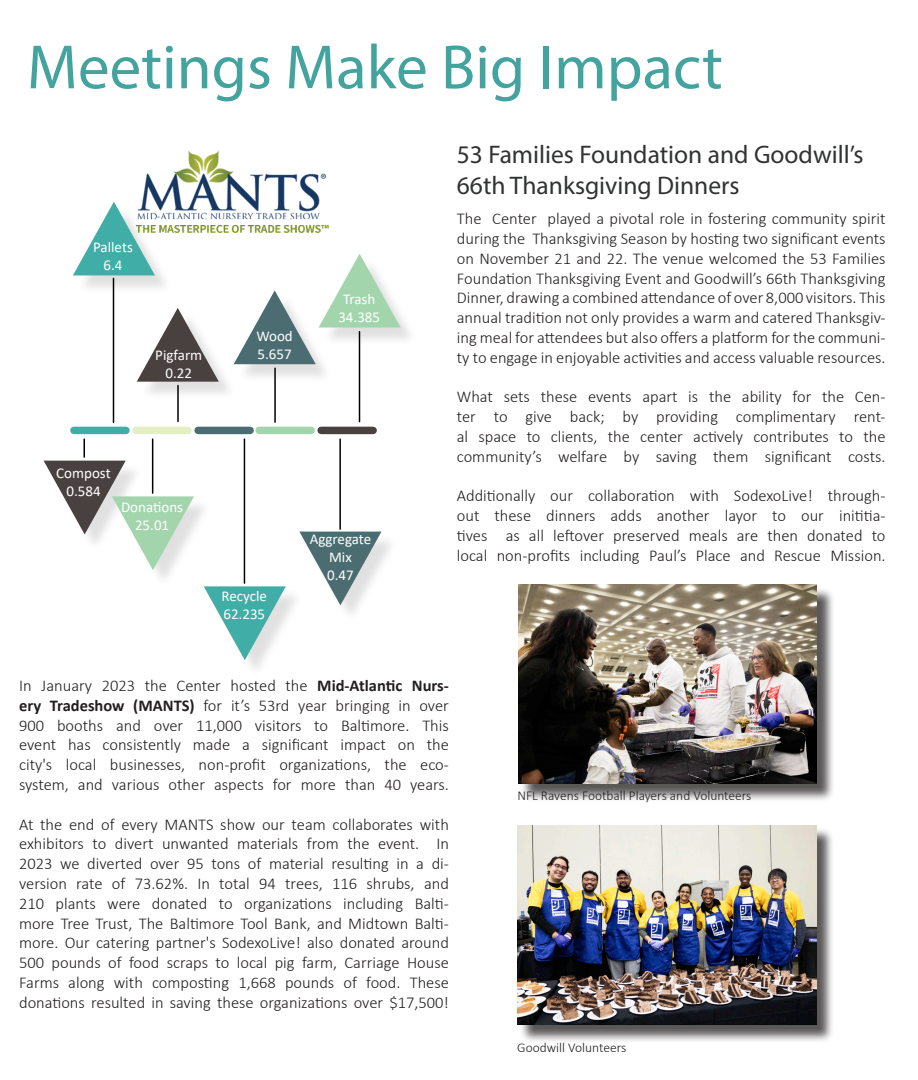
<style>
.page{position:relative;width:918px;height:1080px;background:#fff}
.page>*{position:absolute;margin:0;border:0;box-sizing:border-box;transform-origin:0 0}
.t1{font:63px "Myriad Pro";color:#43a39e}
.t2{font:25.5px "Myriad Pro";color:#313232}
.t3{font:300 16.5px/19.8px "Calibri";color:#231f20;text-align:justify}
.t4{font:15px "Calibri";color:#fff}
.t5{font:300 13.5px "Calibri";color:#231f20}
.s1{font-weight:700}
</style>
<div class="page">
<div style="left:259px;top:427px;width:52px;height:7px;background:#a3d5ad"></div>
<div style="left:321px;top:427px;width:52px;height:7px;background:#494040"></div>
<div style="left:198px;top:427px;width:52px;height:7px;background:#4b6d72"></div>
<div style="left:136px;top:427px;width:52px;height:7px;background:#e4eec3"></div>
<div style="left:74px;top:427px;width:52px;height:7px;background:#40ada7"></div>
<hr style="left:113px;top:278px;width:1px;height:144px;background:#000">
<hr style="left:177px;top:385px;width:2px;height:36px;background:#000">
<hr style="left:244px;top:439px;width:1px;height:144px;background:#000">
<hr style="left:274px;top:368px;width:2px;height:54px;background:#000">
<hr style="left:339px;top:439px;width:2px;height:90px;background:#000">
<hr style="left:359px;top:332px;width:1px;height:90px;background:#000">
<div style="left:76px;top:206px;width:97px;height:88px;background:#231f20;opacity:.14"></div>
<svg style="left:73px;top:202px;width:82px;height:73px"></svg>
<div style="left:140px;top:312px;width:97px;height:88px;background:#231f20;opacity:.14"></div>
<svg style="left:137px;top:308px;width:82px;height:74px"></svg>
<div style="left:237px;top:294px;width:97px;height:89px;background:#231f20;opacity:.14"></div>
<div style="left:322px;top:258px;width:97px;height:88px;background:#231f20;opacity:.14"></div>
<svg style="left:234px;top:254px;width:167px;height:110px"></svg>
<div style="left:207px;top:589px;width:96px;height:89px;background:#231f20;opacity:.14"></div>
<svg style="left:204px;top:586px;width:82px;height:74px"></svg>
<div style="left:303px;top:534px;width:96px;height:89px;background:#231f20;opacity:.14"></div>
<svg style="left:299px;top:532px;width:82px;height:73px"></svg>
<div style="left:115px;top:499px;width:96px;height:89px;background:#231f20;opacity:.14"></div>
<svg style="left:44px;top:439px;width:150px;height:131px"></svg>
<img style="left:136px;top:150px;width:192px;height:83px">
<div style="left:520px;top:587px;width:315px;height:216px;background:#231f20;opacity:.75"></div>
<img style="left:518px;top:585px;width:298px;height:199px">
<div style="left:520px;top:827px;width:314px;height:216px;background:#231f20;opacity:.75"></div>
<img style="left:517px;top:825px;width:299px;height:199px">
<p class="t1" style="left:27px;top:28px;width:697px">Meetings Make Big Impact</p>
<p class="t4" style="left:93px;top:237px;width:41px">Pallets</p>
<p class="t4" style="left:104px;top:255px;width:20px">6.4</p>
<p class="t4" style="left:155px;top:344px;width:48px">Pigfarm</p>
<p class="t4" style="left:165px;top:362px;width:28px">0.22</p>
<p class="t4" style="left:256px;top:326px;width:38px">Wood</p>
<p class="t4" style="left:257px;top:344px;width:36px">5.657</p>
<p class="t4" style="left:343px;top:289px;width:34px">Trash</p>
<p class="t4" style="left:338px;top:307px;width:43px">34.385</p>
<p class="t4" style="left:56px;top:462px;width:56px">Compost</p>
<p class="t4" style="left:66px;top:480px;width:36px">0.584</p>
<p class="t4" style="left:121px;top:496px;width:64px">Donations</p>
<p class="t4" style="left:135px;top:514px;width:36px">25.01</p>
<p class="t4" style="left:222px;top:586px;width:47px">Recycle</p>
<p class="t4" style="left:223px;top:604px;width:43px">62.235</p>
<p class="t4" style="left:310px;top:529px;width:63px">Aggregate</p>
<p class="t4" style="left:329px;top:547px;width:24px">Mix</p>
<p class="t4" style="left:327px;top:565px;width:28px">0.47</p>
<p class="t2" style="left:457px;top:139px;width:408px">53 Families Foundation and Goodwill’s</p>
<p class="t2" style="left:457px;top:169px;width:284px">66th Thanksgiving Dinners</p>
<p class="t3" style="left:457px;top:209px;width:430px">The Center played a pivotal role in fostering community spirit during the Thanksgiving Season by hosting two significant events on November 21 and 22. The venue welcomed the 53 Families Foundation Thanksgiving Event and Goodwill’s 66th Thanksgiving Dinner, drawing a combined attendance of over 8,000 visitors. This annual tradition not only provides a warm and catered Thanksgiv&shy;ing meal for attendees but also offers a platform for the communi&shy;ty to engage in enjoyable activities and access valuable resources.</p>
<p class="t3" style="left:457px;top:387px;width:430px">What sets these events apart is the ability for the Cen&shy;ter to give back; by providing complimentary rent&shy;al space to clients, the center actively contributes to the community’s welfare by saving them significant costs.</p>
<p class="t3" style="left:457px;top:486px;width:430px">Additionally our collaboration with SodexoLive! through&shy;out these dinners adds another layor to our inititia&shy;tives as all leftover preserved meals are then donated to</p>
<p class="t3" style="left:457px;top:545px;width:430px">local non-profits including Paul’s Place and Rescue Mission.</p>
<p class="t3" style="left:19px;top:675px;width:431px">In January 2023 the Center hosted the <span class="s1">Mid-Atlantic Nurs&shy;ery Tradeshow (MANTS)</span> for it’s 53rd year bringing in over 900 booths and over 11,000 visitors to Baltimore. This event has consistently made a significant impact on the city's local businesses, non-profit organizations, the eco&shy;system, and various other aspects for more than 40 years.</p>
<p class="t3" style="left:19px;top:814px;width:431px">At the end of every MANTS show our team collaborates with exhibitors to divert unwanted materials from the event. In 2023 we diverted over 95 tons of material resulting in a di&shy;version rate of 73.62%. In total 94 trees, 116 shrubs, and 210 plants were donated to organizations including Balti&shy;more Tree Trust, The Baltimore Tool Bank, and Midtown Balti&shy;more. Our catering partner's SodexoLive! also donated around 500 pounds of food scraps to local pig farm, Carriage House Farms along with composting 1,668 pounds of food. These</p>
<p class="t3" style="left:19px;top:992px;width:431px">donations resulted in saving these organizations over $17,500!</p>
<p class="t5" style="left:517px;top:788px;width:236px">NFL Ravens Football Players and Volunteers</p>
<p class="t5" style="left:517px;top:1039px;width:111px">Goodwill Volunteers</p>
</div>
